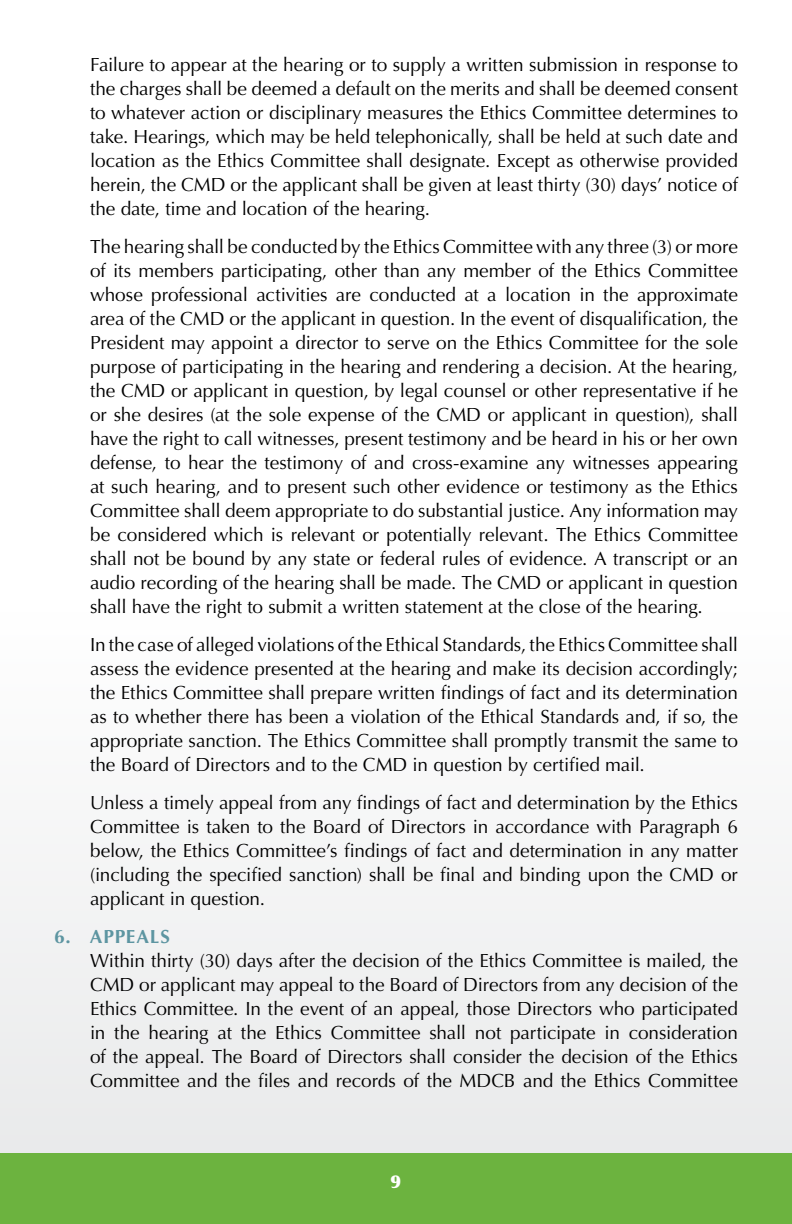
<style>
.page{position:relative;width:792px;height:1224px;background:#fff}
.page>*{position:absolute;margin:0;border:0;box-sizing:border-box;transform-origin:0 0}
._20-Body__indented_0{font:19px/24px "Optima";letter-spacing:-.005em;color:#000;text-align:justify}
._20-Sub_Subheader{font:700 19px "Optima";letter-spacing:.04em;color:#5d95a1}
.t1{font:900 18px "Optima";color:#fff}
</style>
<div class="page">
<div style="left:0;top:612px;width:792px;height:612px;background:#f4f4f4"></div>
<div style="left:0;top:1153px;width:792px;height:71px;background:#6cb33f"></div>
<p class="_20-Body__indented_0" style="left:90px;top:53px;width:650px">Failure to appear at the hearing or to supply a written submission in response to the charges shall be deemed a default on the merits and shall be deemed consent to whatever action or disciplinary measures the Ethics Committee determines to take. Hearings, which may be held telephonically, shall be held at such date and location as the Ethics Committee shall designate. Except as otherwise provided herein, the CMD or the applicant shall be given at least thirty (30) days’ notice of the date, time and location of the hearing.</p>
<p class="_20-Body__indented_0" style="left:90px;top:235px;width:650px">The hearing shall be conducted by the Ethics Committee with any three (3) or more of its members participating, other than any member of the Ethics Committee whose professional activities are conducted at a location in the approximate area of the CMD or the applicant in question. In the event of disqualification, the President may appoint a director to serve on the Ethics Committee for the sole purpose of participating in the hearing and rendering a decision. At the hearing, the CMD or applicant in question, by legal counsel or other representative if he or she desires (at the sole expense of the CMD or applicant in question), shall have the right to call witnesses, present testimony and be heard in his or her own defense, to hear the testimony of and cross-examine any witnesses appearing at such hearing, and to present such other evidence or testimony as the Ethics Committee shall deem appropriate to do substantial justice. Any information may be considered which is relevant or potentially relevant. The Ethics Committee shall not be bound by any state or federal rules of evidence. A transcript or an audio recording of the hearing shall be made. The CMD or applicant in question shall have the right to submit a written statement at the close of the hearing.</p>
<p class="_20-Body__indented_0" style="left:90px;top:633px;width:650px">In the case of alleged violations of the Ethical Standards, the Ethics Committee shall assess the evidence presented at the hearing and make its decision accordingly; the Ethics Committee shall prepare written findings of fact and its determination as to whether there has been a violation of the Ethical Standards and, if so, the appropriate sanction. The Ethics Committee shall promptly transmit the same to the Board of Directors and to the CMD in question by certified mail.</p>
<p class="_20-Body__indented_0" style="left:90px;top:791px;width:650px">Unless a timely appeal from any findings of fact and determination by the Ethics Committee is taken to the Board of Directors in accordance with Paragraph 6 below, the Ethics Committee’s findings of fact and determination in any matter (including the specified sanction) shall be final and binding upon the CMD or applicant in question.</p>
<p class="_20-Sub_Subheader" style="left:54px;top:925px;width:117px">6. APPEALS</p>
<p class="_20-Body__indented_0" style="left:90px;top:949px;width:650px">Within thirty (30) days after the decision of the Ethics Committee is mailed, the CMD or applicant may appeal to the Board of Directors from any decision of the Ethics Committee. In the event of an appeal, those Directors who participated in the hearing at the Ethics Committee shall not participate in consideration of the appeal. The Board of Directors shall consider the decision of the Ethics Committee and the files and records of the MDCB and the Ethics Committee</p>
<p class="t1" style="left:391px;top:1171px;width:12px">9</p>
</div>
